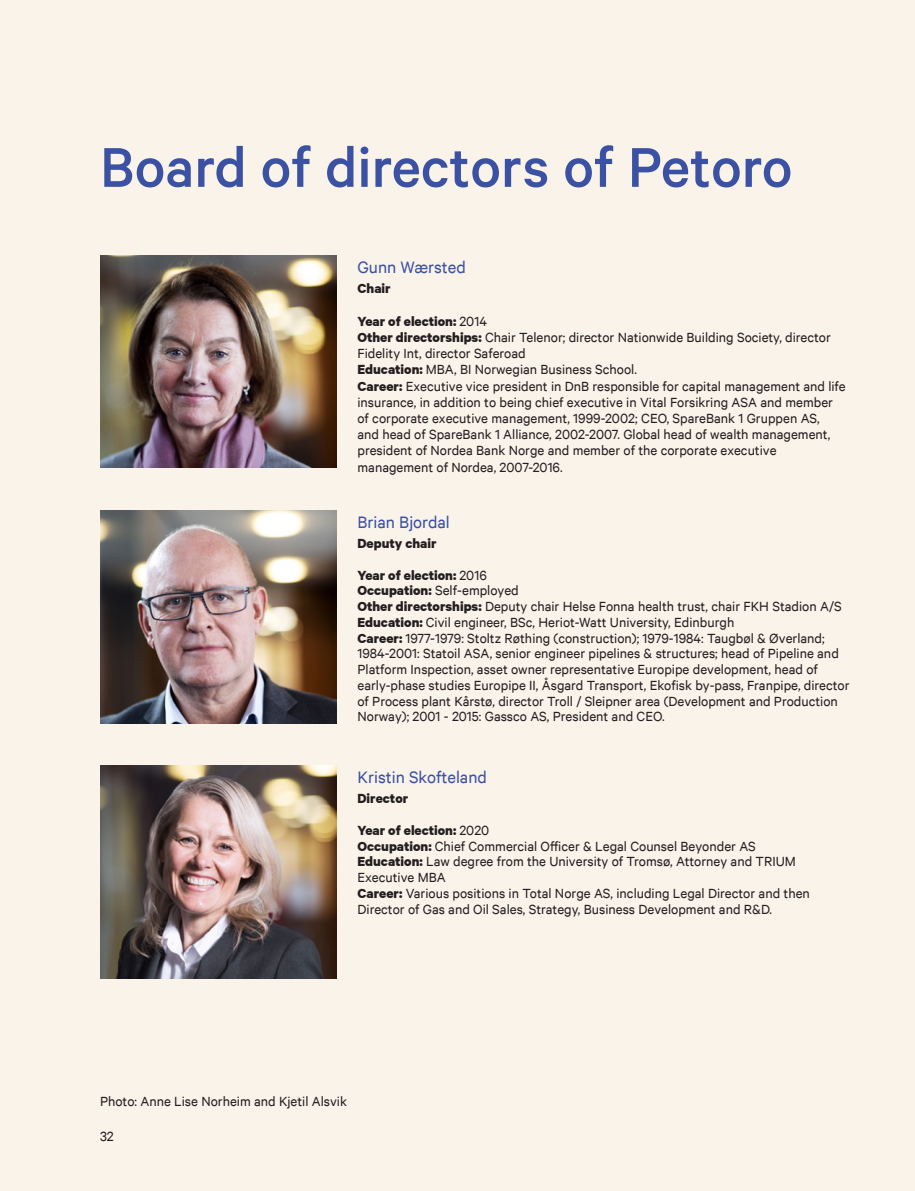
<style>
.page{position:relative;width:915px;height:1191px;background:#fff}
.page>*{position:absolute;margin:0;border:0;box-sizing:border-box;transform-origin:0 0}
.Brødtekst{font:500 63px "Calibre";color:#3b51a3}
.Subheadinger{font:18.75px "Calibre";color:#3b51a3}
.Brødtekst-2{font:15px/15.8px "Calibre";color:#231f20}
.Brødtekst-3{font:700 15px "Calibre";color:#231f20}
.s1{font-weight:400}
.s2{font-weight:700}
</style>
<div class="page">
<div style="left:0;top:0;width:914px;height:1191px;background:#faf3ea"></div>
<img style="left:100px;top:255px;width:236px;height:213px">
<img style="left:100px;top:765px;width:236px;height:213px">
<img style="left:100px;top:510px;width:236px;height:213px">
<p class="Brødtekst" style="left:100px;top:130px;width:693px">Board of directors of Petoro</p>
<p class="Subheadinger" style="left:357px;top:256px;width:110px">Gunn Wærsted</p>
<p class="Brødtekst-3" style="left:357px;top:279px;width:35px">Chair</p>
<p class="Brødtekst-3" style="left:357px;top:312px;width:131px">Year of election: <span class="s1">2014</span></p>
<p class="Brødtekst-2" style="left:357px;top:328px;width:475px;line-height:16.2px"><span class="s2">Other directorships:</span> Chair Telenor; director Nationwide Building Society, director<br>Fidelity Int, director Saferoad</p>
<p class="Brødtekst-2" style="left:357px;top:361px;width:281px"><span class="s2">Education:</span> MBA, BI Norwegian Business School.</p>
<p class="Brødtekst-2" style="left:357px;top:377px;width:489px;line-height:16.2px"><span class="s2">Career:</span> Executive vice president in DnB responsible for capital management and life insurance, in addition to being chief executive in Vital Forsikring ASA and member of corporate executive management, 1999-2002; CEO, SpareBank 1 Gruppen AS,<br>and head of SpareBank 1 Alliance, 2002-2007. Global head of wealth management, president of Nordea Bank Norge and member of the corporate executive management of Nordea, 2007-2016.</p>
<p class="Subheadinger" style="left:357px;top:511px;width:94px">Brian Bjordal</p>
<p class="Brødtekst-3" style="left:357px;top:534px;width:81px">Deputy chair</p>
<p class="Brødtekst-3" style="left:357px;top:566px;width:131px">Year of election: <span class="s1">2016</span></p>
<p class="Brødtekst-2" style="left:357px;top:582px;width:163px"><span class="s2">Occupation:</span> Self-employed</p>
<p class="Brødtekst-2" style="left:357px;top:598px;width:485px"><span class="s2">Other directorships:</span> Deputy chair Helse Fonna health trust, chair FKH Stadion A/S</p>
<p class="Brødtekst-2" style="left:357px;top:614px;width:378px"><span class="s2">Education:</span> Civil engineer, BSc, Heriot-Watt University, Edinburgh</p>
<p class="Brødtekst-2" style="left:357px;top:629px;width:493px"><span class="s2">Career:</span> 1977-1979: Stoltz Røthing (construction); 1979-1984: Taugbøl &amp; Øverland; 1984-2001: Statoil ASA, senior engineer pipelines &amp; structures; head of Pipeline and Platform Inspection, asset owner representative Europipe development, head of early-phase studies Europipe II, Åsgard Transport, Ekofisk by-pass, Franpipe, director of Process plant Kårstø, director Troll / Sleipner area (Development and Production Norway); 2001 - 2015: Gassco AS, President and CEO.</p>
<p class="Subheadinger" style="left:357px;top:766px;width:131px">Kristin Skofteland</p>
<p class="Brødtekst-3" style="left:357px;top:789px;width:52px">Director</p>
<p class="Brødtekst-3" style="left:357px;top:821px;width:133px">Year of election: <span class="s1">2020</span></p>
<p class="Brødtekst-2" style="left:357px;top:837px;width:400px"><span class="s2">Occupation:</span> Chief Commercial Officer &amp; Legal Counsel Beyonder AS</p>
<p class="Brødtekst-2" style="left:357px;top:853px;width:440px"><span class="s2">Education:</span> Law degree from the University of Tromsø, Attorney and TRIUM<br>Executive MBA</p>
<p class="Brødtekst-2" style="left:357px;top:884px;width:454px"><span class="s2">Career:</span> Various positions in Total Norge AS, including Legal Director and then<br>Director of Gas and Oil Sales, Strategy, Business Development and R&amp;D.</p>
<p class="Brødtekst-2" style="left:100px;top:1092px;width:248px">Photo: Anne Lise Norheim and Kjetil Alsvik</p>
<p class="Brødtekst-2" style="left:100px;top:1128px;width:15px">32</p>
</div>
